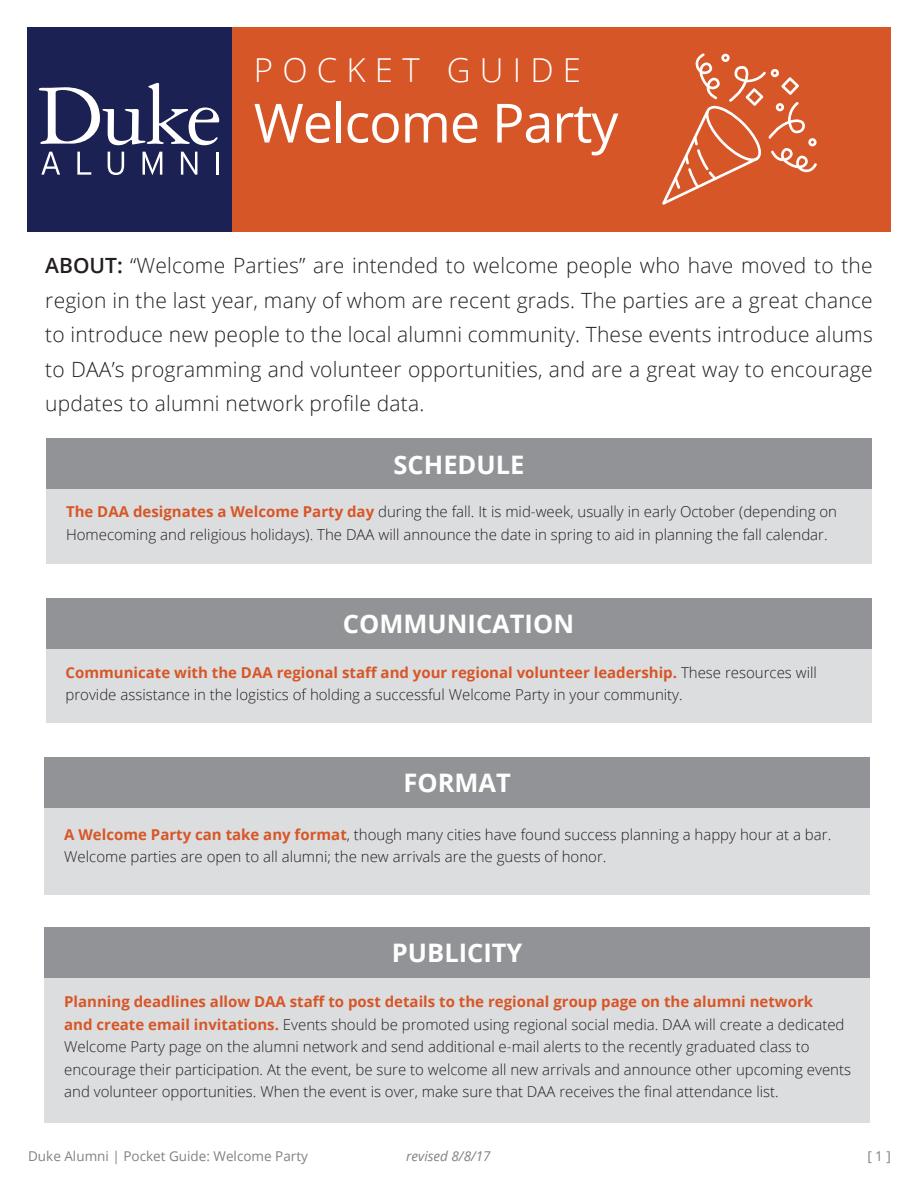
<style>
.page{position:relative;width:918px;height:1188px;background:#fff}
.page>*{position:absolute;margin:0;border:0;box-sizing:border-box;transform-origin:0 0}
.t1{font:54px "Open Sans";letter-spacing:-.02em;color:#fff}
.t2{font:300 33px "Open Sans";letter-spacing:.28em;color:#fff}
.t3{font:700 25.5px "Open Sans";color:#fff}
.t4{font:300 21px/34.5px "Open Sans";letter-spacing:.01em;color:#231f20;text-align:justify}
.t5{font:300 15px/22.5px "Open Sans";color:#231f20}
.t6{font:13.5px "Open Sans";color:#808285}
.t7{font:italic 13.5px "Open Sans";color:#808285}
.s1{font-weight:600}
.s2{font-weight:700;color:#d75627}
</style>
<div class="page">
<div style="left:231px;top:27px;width:660px;height:204px;background:#d75627"></div>
<div style="left:27px;top:27px;width:204px;height:204px;background:#1b2152"></div>
<svg style="left:39px;top:83px;width:180px;height:62px"></svg>
<svg style="left:41px;top:152px;width:19px;height:23px"></svg>
<svg style="left:77px;top:152px;width:14px;height:23px"></svg>
<svg style="left:108px;top:152px;width:16px;height:23px"></svg>
<svg style="left:143px;top:152px;width:19px;height:23px"></svg>
<svg style="left:181px;top:152px;width:16px;height:23px"></svg>
<hr style="left:216px;top:152px;width:3px;height:23px;background:#fff">
<div style="left:46px;top:489px;width:826px;height:75px;background:#dcdddf"></div>
<div style="left:46px;top:439px;width:826px;height:50px;background:#919396"></div>
<div style="left:46px;top:648px;width:826px;height:75px;background:#dcdddf"></div>
<div style="left:46px;top:598px;width:826px;height:50px;background:#919396"></div>
<div style="left:44px;top:807px;width:826px;height:87px;background:#dcdddf"></div>
<div style="left:44px;top:757px;width:826px;height:50px;background:#919396"></div>
<svg style="left:662px;top:53px;width:155px;height:152px"></svg>
<div style="left:44px;top:977px;width:826px;height:146px;background:#dcdddf"></div>
<div style="left:44px;top:927px;width:826px;height:50px;background:#919396"></div>
<h2 class="t2" style="left:254px;top:47px;width:329px">POCKET GUIDE</h2>
<h1 class="t1" style="left:254px;top:86px;width:366px">Welcome Party</h1>
<p class="t4" style="left:45px;top:248px;width:829px"><span class="s1">ABOUT:</span> “Welcome Parties” are intended to welcome people who have moved to the region in the last year, many of whom are recent grads. The parties are a great chance to introduce new people to the local alumni community. These events introduce alums to DAA’s programming and volunteer opportunities, and are a great way to encourage updates to alumni network profile data.</p>
<h3 class="t3" style="left:394px;top:446px;width:132px">SCHEDULE</h3>
<p class="t5" style="left:66px;top:500px;width:773px"><span class="s2">The DAA designates a Welcome Party day</span> during the fall. It is mid-week, usually in early October (depending on<br>Homecoming and religious holidays). The DAA will announce the date in spring to aid in planning the fall calendar.</p>
<h3 class="t3" style="left:343px;top:606px;width:233px">COMMUNICATION</h3>
<p class="t5" style="left:66px;top:661px;width:753px"><span class="s2">Communicate with the DAA regional staff and your regional volunteer leadership.</span> These resources will provide assistance in the logistics of holding a successful Welcome Party in your community.</p>
<h3 class="t3" style="left:403px;top:765px;width:109px">FORMAT</h3>
<p class="t5" style="left:64px;top:823px;width:769px"><span class="s2">A Welcome Party can take any format</span>, though many cities have found success planning a happy hour at a bar.<br>Welcome parties are open to all alumni; the new arrivals are the guests of honor.</p>
<h3 class="t3" style="left:392px;top:935px;width:132px">PUBLICITY</h3>
<p class="t5" style="left:64px;top:990px;width:788px"><span class="s2">Planning deadlines allow DAA staff to post details to the regional group page on the alumni network<br>and create email invitations.</span> Events should be promoted using regional social media. DAA will create a dedicated Welcome Party page on the alumni network and send additional e-mail alerts to the recently graduated class to encourage their participation. At the event, be sure to welcome all new arrivals and announce other upcoming events and volunteer opportunities. When the event is over, make sure that DAA receives the final attendance list.</p>
<p class="t6" style="left:28px;top:1147px;width:281px">Duke Alumni | Pocket Guide: Welcome Party</p>
<p class="t7" style="left:406px;top:1147px;width:86px">revised 8/8/17</p>
<p class="t6" style="left:867px;top:1147px;width:25px">[ 1 ]</p>
</div>
